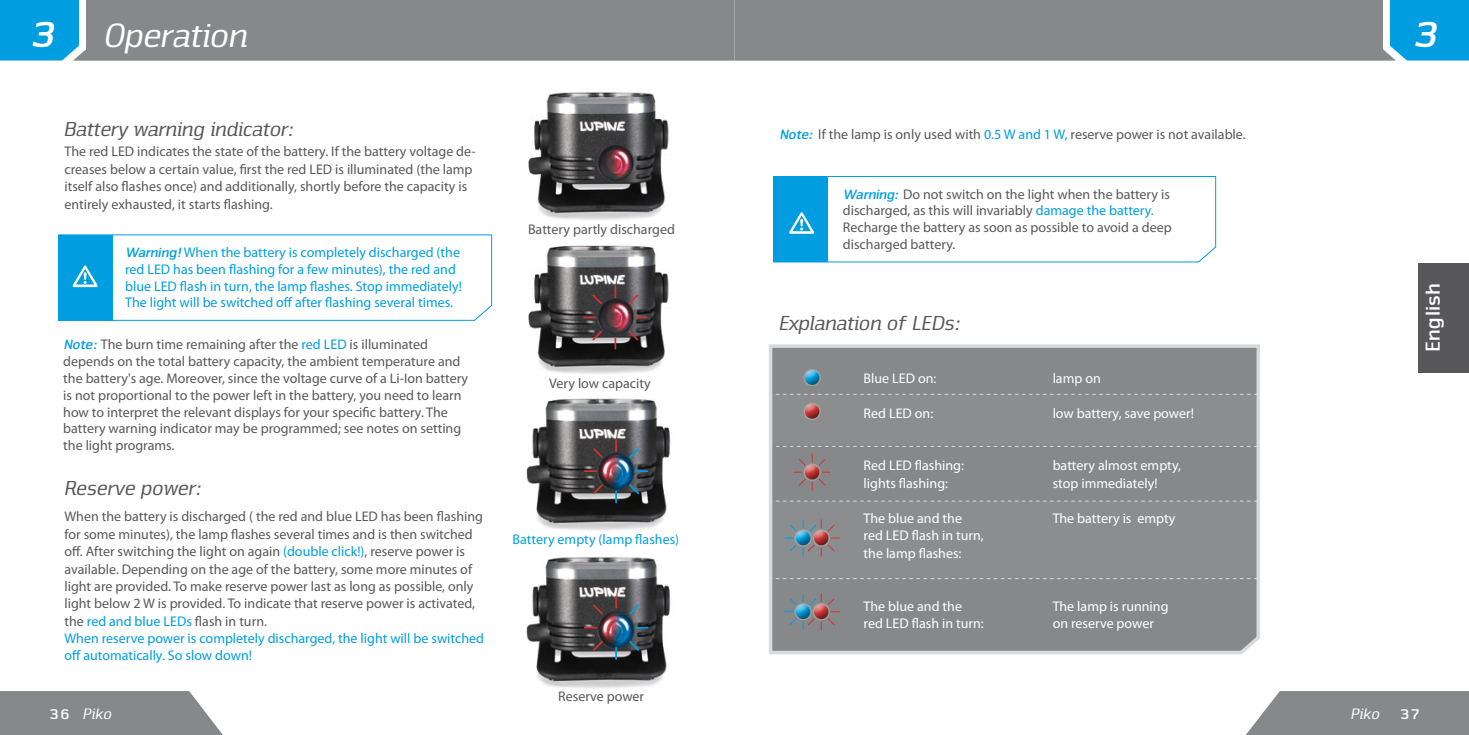
<style>
.page{position:relative;width:1469px;height:735px;background:#fff}
.page>*{position:absolute;margin:0;border:0;box-sizing:border-box;transform-origin:0 0}
.t1{font:italic 42px "Nuri Bold Slab";color:#fff}
.t2{font:italic 35px "Nuri Regular Slab";color:#fff}
.t3{font:italic 21px "Nuri Regular Slab";color:#58585a}
.t4{font:700 21px "Nuri";letter-spacing:.025em;color:#fff}
.t5{font:italic 15.75px "Nuri Regular Slab";letter-spacing:.025em;color:#fff}
.t6{font:700 15.75px "Nuri";color:#fff}
.t7{font:14px/17.3px "Myriad Pro";color:#58585a}
.t8{font:14px/17.5px "Myriad Pro";color:#fff}
.t9{font:14px/16.8px "Myriad Pro";color:#009ee0}
.s1{font-family:"Nuri Bold Slab";font-size:42px}
.s2{font-family:"Nuri";font-weight:700;font-style:italic}
.s3{font-family:"Nuri";font-weight:700;font-style:italic;color:#009ee0}
.s4{color:#009ee0}
.s5{font-family:"Nuri";font-weight:700;font-style:normal}
</style>
<div class="page">
<svg style="left:0;top:691px;width:222px;height:43px;background:#8f9092"></svg>
<svg style="left:1246px;top:691px;width:222px;height:43px;background:#909193"></svg>
<div style="left:1418px;top:263px;width:50px;height:110px;background:#58585a"></div>
<svg style="left:0;top:0;width:1468px;height:61px;background:#7a8c94"></svg>
<img style="left:528px;top:245px;width:141px;height:129px">
<img style="left:526px;top:398px;width:145px;height:133px">
<img style="left:526px;top:557px;width:145px;height:132px">
<svg style="left:615px;top:439px;width:2px;height:12px"></svg>
<svg style="left:615px;top:491px;width:2px;height:11px"></svg>
<svg style="left:584px;top:470px;width:12px;height:1px"></svg>
<svg style="left:591px;top:446px;width:13px;height:13px"></svg>
<svg style="left:627px;top:482px;width:13px;height:13px"></svg>
<svg style="left:627px;top:446px;width:13px;height:13px"></svg>
<svg style="left:591px;top:482px;width:13px;height:13px"></svg>
<svg style="left:615px;top:596px;width:2px;height:11px"></svg>
<svg style="left:615px;top:647px;width:2px;height:11px"></svg>
<svg style="left:584px;top:626px;width:12px;height:2px"></svg>
<svg style="left:636px;top:626px;width:11px;height:2px"></svg>
<svg style="left:591px;top:602px;width:13px;height:13px"></svg>
<svg style="left:627px;top:639px;width:13px;height:13px"></svg>
<svg style="left:627px;top:602px;width:13px;height:13px"></svg>
<svg style="left:591px;top:639px;width:13px;height:13px"></svg>
<img style="left:528px;top:92px;width:141px;height:128px">
<svg style="left:614px;top:286px;width:2px;height:11px"></svg>
<svg style="left:614px;top:337px;width:2px;height:11px"></svg>
<svg style="left:584px;top:316px;width:11px;height:2px"></svg>
<svg style="left:635px;top:316px;width:11px;height:2px"></svg>
<svg style="left:590px;top:292px;width:14px;height:14px"></svg>
<svg style="left:627px;top:329px;width:13px;height:13px"></svg>
<svg style="left:627px;top:292px;width:13px;height:14px"></svg>
<svg style="left:590px;top:329px;width:14px;height:13px"></svg>
<svg style="left:768px;top:344px;width:492px;height:311px;background:#8c8d8f"></svg>
<div style="left:768px;top:394px;width:489px;height:51px;background:#8c8d8f"></div>
<div style="left:768px;top:501px;width:489px;height:77px;background:#8c8d8f"></div>
<svg style="left:768px;top:500px;width:489px;height:1px"></svg>
<svg style="left:768px;top:445px;width:489px;height:1px"></svg>
<svg style="left:768px;top:578px;width:489px;height:1px"></svg>
<svg style="left:768px;top:393px;width:489px;height:1px"></svg>
<div style="left:803px;top:368px;width:17px;height:18px;background:#9e9fa0;border-radius:50%"></div>
<div style="left:803px;top:367px;width:19px;height:13px;background:#fff;opacity:.6"></div>
<div style="left:803px;top:370px;width:19px;height:15px;background:#000;opacity:.5"></div>
<svg style="left:803px;top:402px;width:17px;height:18px"></svg>
<div style="left:803px;top:401px;width:19px;height:13px;background:#8c8d8f"></div>
<div style="left:803px;top:403px;width:19px;height:15px;background:#000;opacity:.5"></div>
<svg style="left:794px;top:454px;width:36px;height:36px"></svg>
<svg style="left:785px;top:519px;width:54px;height:37px"></svg>
<svg style="left:785px;top:593px;width:54px;height:36px;background:#82838a"></svg>
<svg style="left:773px;top:176px;width:443px;height:86px"></svg>
<svg style="left:58px;top:234px;width:434px;height:86px"></svg>
<h2 class="t2" style="left:30px;top:14px;width:217px"><span class="s1">3</span> Operation</h2>
<h3 class="t3" style="left:62px;top:116px;width:230px">Battery warning indicator:</h3>
<p class="t7" style="left:64px;top:143px;width:413px">The red LED indicates the state of the battery. If the battery voltage de&shy;creases below a certain value, first the red LED is illuminated (the lamp itself also flashes once) and additionally, shortly before the capacity is entirely exhausted, it starts flashing.</p>
<p class="t9" style="left:125px;top:243px;width:338px"><span class="s2">Warning!</span> When the battery is completely discharged (the red LED has been flashing for a few minutes), the red and blue LED flash in turn, the lamp flashes. Stop immediately!<br>The light will be switched off after flashing several times.</p>
<p class="t7" style="left:63px;top:336px;width:406px;line-height:16.8px"><span class="s3">Note:</span> The burn time remaining after the <span class="s4">red LED</span> is illuminated depends on the total battery capacity, the ambient temperature and the battery's age. Moreover, since the voltage curve of a Li-Ion battery is not proportional to the power left in the battery, you need to learn how to interpret the relevant displays for your specific battery. The battery warning indicator may be programmed; see notes on setting the light programs.</p>
<h3 class="t3" style="left:62px;top:474px;width:138px">Reserve power:</h3>
<p class="t7" style="left:64px;top:507px;width:421px">When the battery is discharged ( the red and blue LED has been flashing for some minutes), the lamp flashes several times and is then switched off. After switching the light on again <span class="s4">(double click!)</span>, reserve power is available. Depending on the age of the battery, some more minutes of light are provided. To make reserve power last as long as possible, only light below 2 W is provided. To indicate that reserve power is activated, the <span class="s4">red and blue LEDs</span> flash in turn.<br><span class="s4">When reserve power is completely discharged, the light will be switched off automatically. So slow down!</span></p>
<p class="t7" style="left:528px;top:220px;width:148px">Battery partly discharged</p>
<p class="t7" style="left:549px;top:374px;width:103px">Very low capacity</p>
<p class="t9" style="left:512px;top:530px;width:168px">Battery empty (lamp flashes)</p>
<p class="t7" style="left:558px;top:686px;width:87px">Reserve power</p>
<p class="t7" style="left:779px;top:125px;width:468px"><span class="s3">Note:</span> If the lamp is only used with <span class="s4">0.5 W and 1 W,</span> reserve power is not available.</p>
<p class="t7" style="left:843px;top:185px;width:330px;line-height:16.8px"><span class="s3">Warning:</span> Do not switch on the light when the battery is discharged, as this will invariably <span class="s4">damage the battery.<br></span>Recharge the battery as soon as possible to avoid a deep discharged battery.</p>
<h3 class="t3" style="left:776px;top:310px;width:182px">Explanation of LEDs:</h3>
<p class="t8" style="left:863px;top:369px;width:74px">Blue LED on:</p>
<p class="t8" style="left:1052px;top:369px;width:50px">lamp on</p>
<p class="t8" style="left:863px;top:404px;width:71px">Red LED on:</p>
<p class="t8" style="left:1052px;top:404px;width:143px">low battery, save power!</p>
<p class="t8" style="left:863px;top:456px;width:102px">Red LED flashing:</p>
<p class="t8" style="left:1052px;top:456px;width:130px">battery almost empty,</p>
<p class="t8" style="left:863px;top:474px;width:86px">lights flashing:</p>
<p class="t8" style="left:1052px;top:474px;width:106px">stop immediately!</p>
<p class="t8" style="left:863px;top:509px;width:100px">The blue and the</p>
<p class="t8" style="left:1052px;top:509px;width:124px">The battery is empty</p>
<p class="t8" style="left:863px;top:526px;width:122px">red LED flash in turn, the lamp flashes:</p>
<p class="t8" style="left:863px;top:596px;width:100px">The blue and the</p>
<p class="t8" style="left:1052px;top:596px;width:117px">The lamp is running</p>
<p class="t8" style="left:863px;top:614px;width:122px">red LED flash in turn:</p>
<p class="t8" style="left:1052px;top:614px;width:103px">on reserve power</p>
<h1 class="t1" style="left:1411px;top:7px;width:26px">3</h1>
<h3 class="t4" style="left:1419px;top:352px;width:70px;rotate:-90deg">English</h3>
<p class="t5" style="left:49px;top:703px;width:62px"><span class="s5">36</span> Piko</p>
<p class="t5" style="left:1349px;top:703px;width:31px">Piko</p>
<p class="t6" style="left:1400px;top:703px;width:21px">37</p>
</div>
